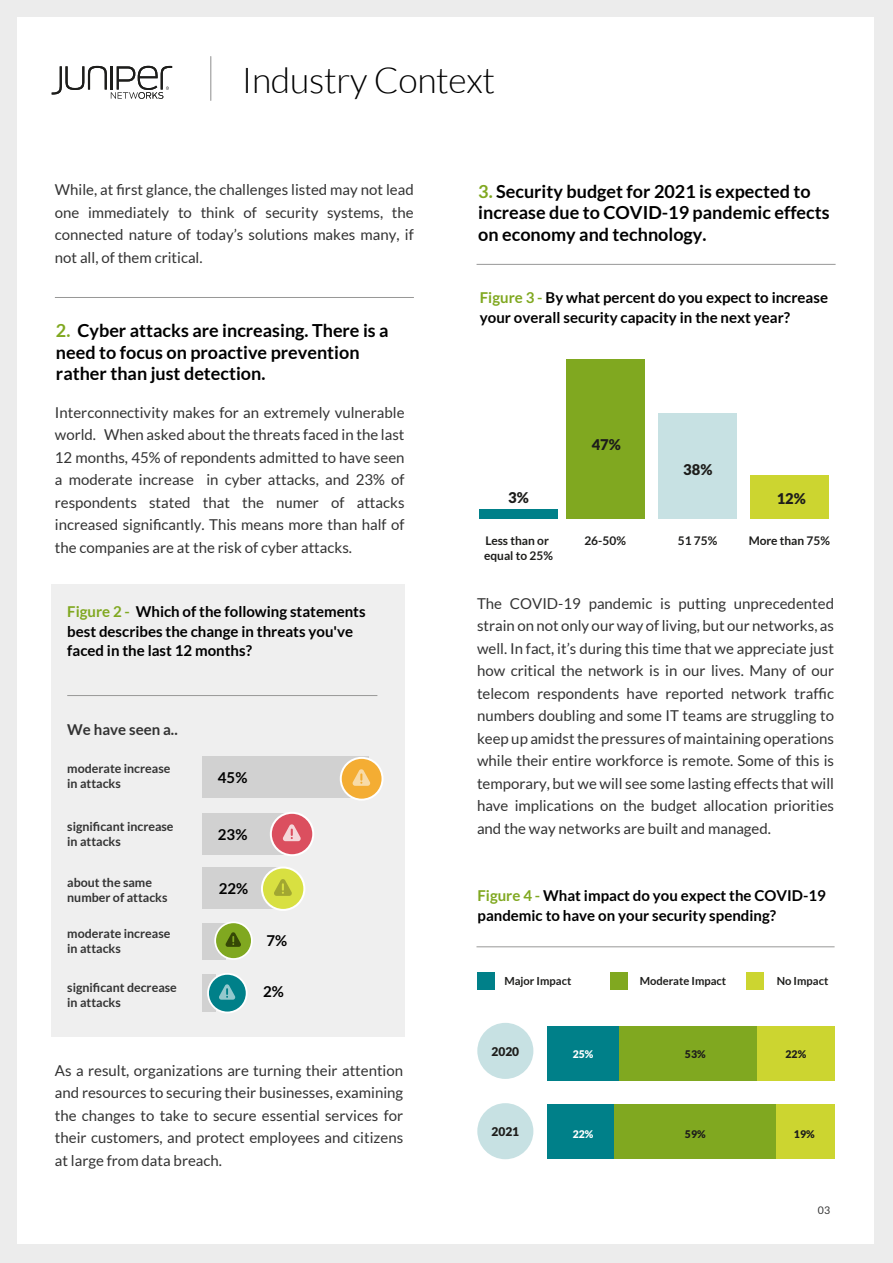
<style>
.page{position:relative;width:893px;height:1263px;background:#ececec}
.page>*{position:absolute;margin:0;border:0;box-sizing:border-box;transform-origin:0 0}
.t1{font:300 35.55px "Lato";letter-spacing:-.01em;color:#000}
.t2{font:700 18px/21.6px "Lato";color:#000}
.t3{font:15px/22.5px "Lato";color:#333;text-align:justify}
.t4{font:700 15px/19.5px "Lato";color:#000}
.t5{font:700 15px "Lato";color:#333}
.t6{font:900 14.7px "Lato";color:#1d1d1b}
.t7{font:700 12.45px/14.9px "Lato";color:#333}
.t8{font:700 12px/15px "Lato";color:#1d1d1b}
.t9{font:900 12px "Lato";color:#1d1d1b}
.t10{font:700 11.1px "Lato";color:#1d1d1b}
.t11{font:900 10.5px "Lato";color:#1d1d1b}
.t12{font:900 10.5px "Lato";color:#fff}
.t13{font:10.5px "Lato";color:#333}
.s1{color:#80a820}
</style>
<div class="page">
<div style="left:17px;top:17px;width:857px;height:1227px;background:#fff"></div>
<hr style="left:210px;top:56px;width:1px;height:45px;background:#adadad">
<div style="left:51px;top:584px;width:354px;height:453px;background:#efefef"></div>
<hr style="left:67px;top:695px;width:310px;height:1px;background:#989897">
<div style="left:202px;top:868px;width:83px;height:41px;background:#d1d1d1"></div>
<div style="left:202px;top:923px;width:24px;height:37px;background:#d1d1d1"></div>
<div style="left:202px;top:975px;width:13px;height:37px;background:#d1d1d1"></div>
<div style="left:202px;top:813px;width:85px;height:42px;background:#d1d1d1"></div>
<div style="left:202px;top:757px;width:166px;height:41px;background:#d1d1d1"></div>
<svg style="left:52px;top:66px;width:120px;height:33px"></svg>
<hr style="left:55px;top:297px;width:359px;height:1px;background:#989897">
<div style="left:477px;top:1103px;width:56px;height:56px;background:#c7e1e3;border-radius:50%"></div>
<div style="left:477px;top:1023px;width:56px;height:56px;background:#c7e1e3;border-radius:50%"></div>
<div style="left:547px;top:1104px;width:68px;height:54px;background:#008089"></div>
<div style="left:547px;top:1026px;width:72px;height:54px;background:#008089"></div>
<div style="left:619px;top:1026px;width:138px;height:54px;background:#80a820"></div>
<div style="left:757px;top:1026px;width:78px;height:54px;background:#ccd530"></div>
<div style="left:774px;top:1104px;width:61px;height:54px;background:#ccd530"></div>
<div style="left:615px;top:1104px;width:161px;height:54px;background:#80a820"></div>
<div style="left:610px;top:972px;width:18px;height:18px;background:#80a820"></div>
<div style="left:477px;top:972px;width:18px;height:18px;background:#008089"></div>
<div style="left:746px;top:972px;width:18px;height:18px;background:#ccd530"></div>
<hr style="left:476px;top:946px;width:359px;height:1px;background:#989897">
<div style="left:566px;top:359px;width:78px;height:159px;background:#80a820"></div>
<div style="left:480px;top:509px;width:78px;height:9px;background:#008089"></div>
<div style="left:659px;top:413px;width:78px;height:105px;background:#c7e1e3"></div>
<div style="left:750px;top:475px;width:78px;height:43px;background:#ccd530"></div>
<hr style="left:477px;top:264px;width:359px;height:1px;background:#989897">
<svg style="left:207px;top:973px;width:41px;height:40px"></svg>
<div style="left:209px;top:975px;width:37px;height:36px;background:#008089;border-radius:50%"></div>
<svg style="left:219px;top:984px;width:17px;height:16px"></svg>
<svg style="left:214px;top:921px;width:39px;height:39px"></svg>
<div style="left:216px;top:923px;width:35px;height:35px;background:#80a820;border-radius:50%"></div>
<svg style="left:225px;top:932px;width:16px;height:15px"></svg>
<svg style="left:261px;top:866px;width:44px;height:45px"></svg>
<div style="left:263px;top:868px;width:40px;height:41px;background:#d8e041;border-radius:50%"></div>
<svg style="left:274px;top:879px;width:18px;height:17px"></svg>
<svg style="left:340px;top:757px;width:44px;height:44px"></svg>
<div style="left:342px;top:759px;width:40px;height:40px;background:#f4ad33;border-radius:50%"></div>
<svg style="left:352px;top:769px;width:19px;height:17px"></svg>
<svg style="left:270px;top:812px;width:44px;height:44px"></svg>
<div style="left:272px;top:814px;width:40px;height:40px;background:#db4f5f;border-radius:50%"></div>
<svg style="left:282px;top:824px;width:19px;height:17px"></svg>
<h1 class="t1" style="left:242px;top:61px;width:255px">Industry Context</h1>
<p class="t3" style="left:55px;top:178px;width:360px">While, at first glance, the challenges listed may not lead one immediately to think of security systems, the connected nature of today’s solutions makes many, if not all, of them critical.</p>
<p class="t2" style="left:56px;top:320px;width:334px"><span class="s1">2.</span> Cyber attacks are increasing. There is a need to focus on proactive prevention rather than just detection.</p>
<p class="t3" style="left:55px;top:401px;width:351px">Interconnectivity makes for an extremely vulnerable world. When asked about the threats faced in the last 12 months, 45% of repondents admitted to have seen a moderate increase in cyber attacks, and 23% of respondents stated that the numer of attacks increased significantly. This means more than half of the companies are at the risk of cyber attacks.</p>
<p class="t4" style="left:67px;top:602px;width:300px"><span class="s1">Figure 2 -</span> Which of the following statements best describes the change in threats you've faced in the last 12 months?</p>
<p class="t5" style="left:67px;top:721px;width:112px">We have seen a..</p>
<p class="t7" style="left:67px;top:761px;width:105px">moderate increase in attacks</p>
<p class="t7" style="left:67px;top:819px;width:108px">significant increase in attacks</p>
<p class="t7" style="left:67px;top:875px;width:102px">about the same number of attacks</p>
<p class="t7" style="left:67px;top:926px;width:105px">moderate increase in attacks</p>
<p class="t7" style="left:67px;top:980px;width:111px">significant decrease in attacks</p>
<p class="t4" style="left:218px;top:767px;width:31px">45%</p>
<p class="t4" style="left:218px;top:824px;width:31px">23%</p>
<p class="t4" style="left:219px;top:879px;width:31px">22%</p>
<p class="t4" style="left:266px;top:930px;width:22px">7%</p>
<p class="t4" style="left:263px;top:981px;width:22px">2%</p>
<p class="t3" style="left:55px;top:1059px;width:350px">As a result, organizations are turning their attention and resources to securing their businesses, examining the changes to take to secure essential services for their customers, and protect employees and citizens at large from data breach.</p>
<p class="t2" style="left:478px;top:180px;width:353px"><span class="s1">3.</span> Security budget for 2021 is expected to increase due to COVID-19 pandemic effects on economy and technology.</p>
<p class="t4" style="left:480px;top:288px;width:350px"><span class="s1">Figure 3 -</span> By what percent do you expect to increase your overall security capacity in the next year?</p>
<p class="t6" style="left:508px;top:489px;width:22px">3%</p>
<p class="t6" style="left:592px;top:436px;width:31px">47%</p>
<p class="t6" style="left:683px;top:461px;width:31px">38%</p>
<p class="t6" style="left:777px;top:490px;width:31px">12%</p>
<p class="t8" style="left:484px;top:533px;width:70px">Less than or equal to 25%</p>
<p class="t8" style="left:584px;top:533px;width:43px">26-50%</p>
<p class="t8" style="left:678px;top:533px;width:41px">51 75%</p>
<p class="t8" style="left:749px;top:533px;width:83px">More than 75%</p>
<p class="t3" style="left:477px;top:592px;width:359px">The COVID-19 pandemic is putting unprecedented strain on not only our way of living, but our networks, as well. In fact, it’s during this time that we appreciate just how critical the network is in our lives. Many of our telecom respondents have reported network traffic numbers doubling and some IT teams are struggling to keep up amidst the pressures of maintaining operations while their entire workforce is remote. Some of this is temporary, but we will see some lasting effects that will have implications on the budget allocation priorities and the way networks are built and managed.</p>
<p class="t4" style="left:478px;top:886px;width:350px"><span class="s1">Figure 4 -</span> What impact do you expect the COVID-19 pandemic to have on your security spending?</p>
<p class="t10" style="left:504px;top:975px;width:68px">Major Impact</p>
<p class="t10" style="left:640px;top:975px;width:88px">Moderate Impact</p>
<p class="t10" style="left:777px;top:975px;width:53px">No Impact</p>
<p class="t9" style="left:491px;top:1044px;width:29px">2020</p>
<p class="t12" style="left:573px;top:1047px;width:22px">25%</p>
<p class="t11" style="left:685px;top:1047px;width:22px">53%</p>
<p class="t11" style="left:785px;top:1047px;width:22px">22%</p>
<p class="t9" style="left:491px;top:1125px;width:29px">2021</p>
<p class="t11" style="left:794px;top:1128px;width:22px">19%</p>
<p class="t12" style="left:573px;top:1128px;width:22px">22%</p>
<p class="t11" style="left:685px;top:1128px;width:22px">59%</p>
<p class="t13" style="left:818px;top:1205px;width:14px">03</p>
</div>
